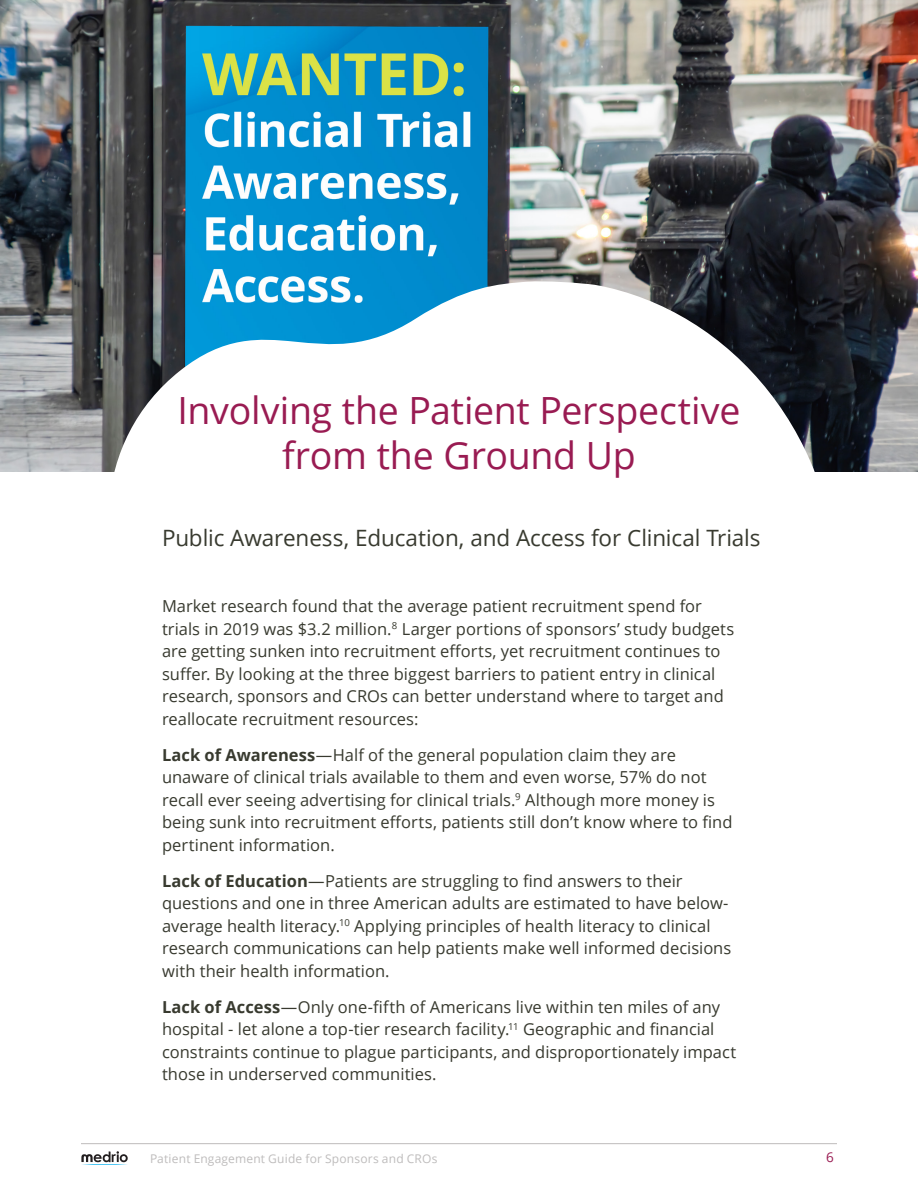
<style>
.page{position:relative;width:918px;height:1188px;background:#fff}
.page>*{position:absolute;margin:0;border:0;box-sizing:border-box;transform-origin:0 0}
.Heading{font:37.5px/45px "Open Sans";letter-spacing:-.01em;color:#991b52;text-align:center}
.Subheading{font:22.5px "Open Sans";letter-spacing:-.005em;color:#383a2f}
.Body_Copy{font:16.5px/22.5px "Open Sans";color:#383a2f}
.t1{font:13.5px "Open Sans";color:#991b52}
.t2{font:12px "Open Sans";letter-spacing:.015em;color:#bebcbc}
.s1{font-weight:700}
</style>
<div class="page">
<hr style="left:81px;top:1143px;width:756px;height:1px;background:#bebcbc">
<svg style="left:81px;top:1151px;width:47px;height:14px"></svg>
<img style="left:0;top:0;width:918px;height:472px">
<svg style="left:88px;top:280px;width:754px;height:192px"></svg>
<p class="Heading" style="left:178px;top:387px;width:564px">Involving the Patient Perspective from the Ground Up</p>
<p class="Subheading" style="left:162px;top:523px;width:600px">Public Awareness, Education, and Access for Clinical Trials</p>
<p class="Body_Copy" style="left:162px;top:594px;width:574px">Market research found that the average patient recruitment spend for trials in 2019 was $3.2 million.<sup>8</sup> Larger portions of sponsors’ study budgets are getting sunken into recruitment efforts, yet recruitment continues to suffer. By looking at the three biggest barriers to patient entry in clinical research, sponsors and CROs can better understand where to target and reallocate recruitment resources:</p>
<p class="Body_Copy" style="left:162px;top:743px;width:572px"><span class="s1">Lack of Awareness</span>—Half of the general population claim they are unaware of clinical trials available to them and even worse, 57% do not recall ever seeing advertising for clinical trials.<sup>9</sup> Although more money is being sunk into recruitment efforts, patients still don’t know where to find pertinent information.</p>
<p class="Body_Copy" style="left:162px;top:869px;width:571px"><span class="s1">Lack of Education</span>—Patients are struggling to find answers to their questions and one in three American adults are estimated to have below&shy;average health literacy.<sup>10</sup> Applying principles of health literacy to clinical research communications can help patients make well informed decisions with their health information.</p>
<p class="Body_Copy" style="left:162px;top:995px;width:576px"><span class="s1">Lack of Access</span>—Only one-fifth of Americans live within ten miles of any hospital - let alone a top-tier research facility.<sup>11</sup> Geographic and financial constraints continue to plague participants, and disproportionately impact those in underserved communities.</p>
<p class="t2" style="left:150px;top:1150px;width:289px">Patient Engagement Guide for Sponsors and CROs</p>
<p class="t1" style="left:826px;top:1148px;width:9px">6</p>
</div>
